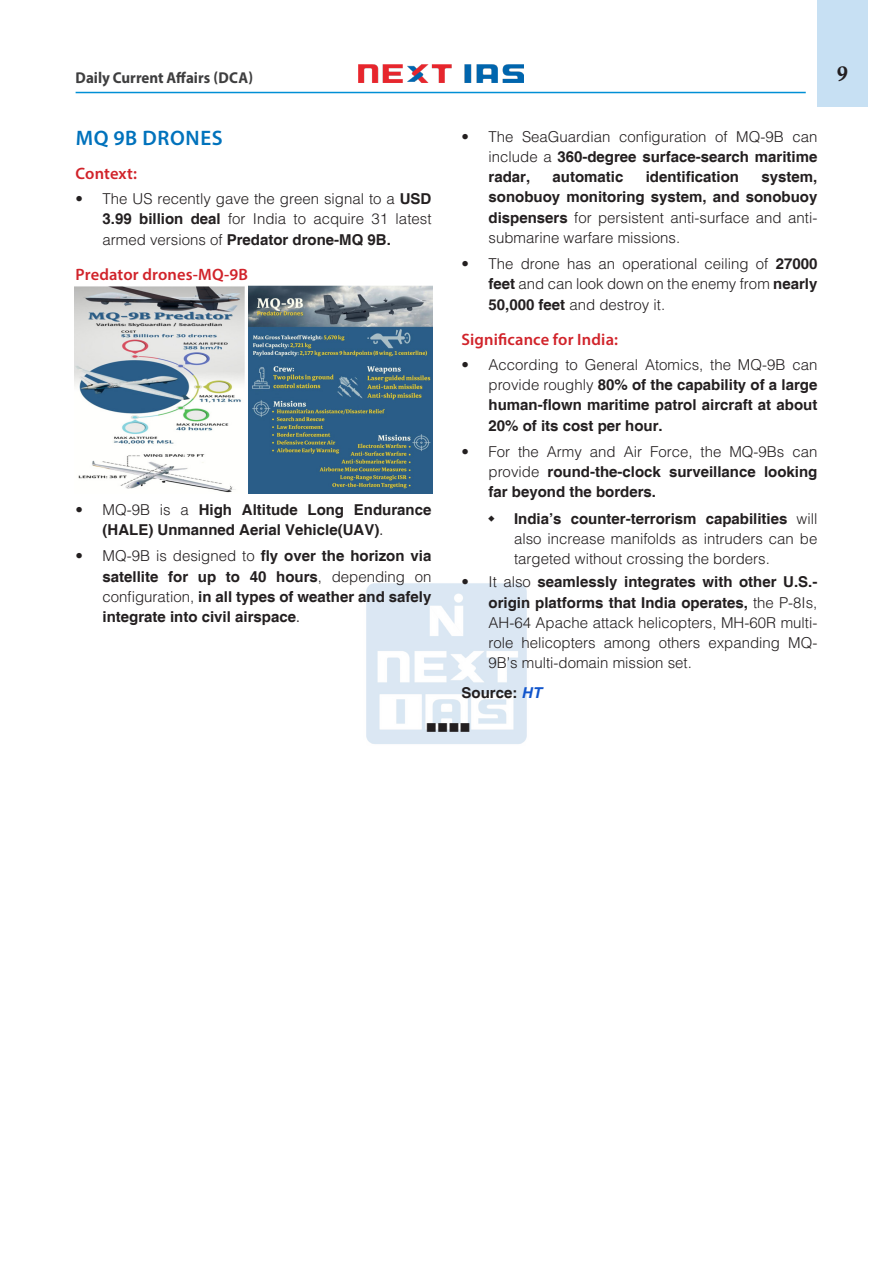
<style>
.page{position:relative;width:893px;height:1263px;background:#fff}
.page>*{position:absolute;margin:0;border:0;box-sizing:border-box;transform-origin:0 0}
.H-1{font:600 21px "Myriad Pro";letter-spacing:.03em;color:#0072bc}
.t1{font:21px "Calis MT Bol";color:#231f20}
.H-2{font:600 16.5px "Myriad Pro";letter-spacing:.01em;color:#d1232a}
.t2{font:700 15.75px "Myriad Pro";color:#3e3e3f;scale:.95 1}
.t3{font:300 15px/20.2px "Helvetica";color:#231f20;text-align:justify}
.body{font:700 15px/20.2px "Helvetica";color:#231f20;text-align:justify}
.body-2{font:15px "Wingdings";color:#231f20}
.s1{font-weight:700}
.s2{font-weight:300}
.s3{font-style:italic;color:#15c}
.s4{font-family:"Times New Roman";font-weight:400}
</style>
<div class="page">
<div style="left:817px;top:0;width:51px;height:107px;background:#c7e0f3"></div>
<img style="left:358px;top:64px;width:165px;height:19px">
<hr style="left:76px;top:92px;width:730px;height:1px;background:#008fd5">
<img style="left:366px;top:583px;width:161px;height:161px">
<img style="left:74px;top:286px;width:359px;height:207px">
<p class="t2" style="left:76px;top:67px;width:188px">Daily Current Affairs (DCA)</p>
<h1 class="t1" style="left:837px;top:62px;width:12px">9</h1>
<p class="t3" style="left:488px;top:126px;width:330px;text-indent:-27px">• The SeaGuardian configuration of MQ-9B can include a <span class="s1">360-degree surface-search maritime radar,</span></p>
<p class="H-1" style="left:76px;top:125px;width:148px">MQ 9B DRONES</p>
<p class="H-2" style="left:76px;top:163px;width:63px">Context:</p>
<p class="t3" style="left:103px;top:188px;width:330px;text-indent:-27px">• The US recently gave the green signal to a <span class="s1">USD 3.99 billion deal</span> for India to acquire 31 latest armed versions of <span class="s1">Predator drone-MQ 9B.</span></p>
<p class="H-2" style="left:76px;top:264px;width:174px">Predator drones-MQ-9B</p>
<p class="body" style="left:553px;top:167px;width:72px">automatic</p>
<p class="body" style="left:646px;top:167px;width:95px">identification</p>
<p class="t3" style="left:488px;top:166px;width:330px;text-indent:273px"><span class="s1">system, sonobuoy monitoring system, and sonobuoy dispensers</span> for persistent anti-surface and anti&shy;submarine warfare missions.</p>
<p class="t3" style="left:488px;top:253px;width:330px;text-indent:-27px">• The drone has an operational ceiling of <span class="s1">27000 feet</span> and can look down on the enemy from <span class="s1">nearly 50,000 feet</span> and destroy it.</p>
<p class="H-2" style="left:461px;top:329px;width:158px">Significance for India:</p>
<p class="body" style="left:488px;top:355px;width:330px;text-indent:-27px"><span class="s2">• According to General Atomics, the MQ-9B can provide roughly</span> 80% of the capability of a large human-flown maritime patrol aircraft at about 20% of its cost per hour.</p>
<p class="body" style="left:488px;top:442px;width:330px;text-indent:-27px"><span class="s2">• For the Army and Air Force, the MQ-9Bs can provide</span> round-the-clock surveillance looking far beyond the borders.</p>
<p class="t3" style="left:514px;top:508px;width:305px"><span class="s1">India’s counter-terrorism capabilities</span> will also increase manifolds as intruders can be targeted without crossing the borders.</p>
<p class="t3" style="left:488px;top:571px;width:330px;text-indent:-27px">• It also <span class="s1">seamlessly integrates with other U.S.- origin platforms that India operates,</span> the P-8Is, AH-64 Apache attack helicopters, MH-60R multi&shy;role helicopters among others expanding MQ-9B’s multi-domain mission set.</p>
<p class="body" style="left:461px;top:683px;width:82px">Source: <span class="s3">HT</span></p>
<p class="body-2" style="left:426px;top:719px;width:46px">■■■■</p>
<p class="body" style="left:103px;top:500px;width:330px;text-indent:-27px"><span class="s2">• MQ-9B is a</span> High Altitude Long Endurance (HALE) Unmanned Aerial Vehicle(UAV)<span class="s4">.</span></p>
<p class="body" style="left:103px;top:547px;width:330px;text-indent:-27px"><span class="s2">• MQ-9B is designed to</span> fly over the horizon via satellite for up to 40 hours<span class="s2">, depending on configuration,</span> in all types of weather and safely integrate into civil airspace<span class="s4">.</span></p>
</div>
